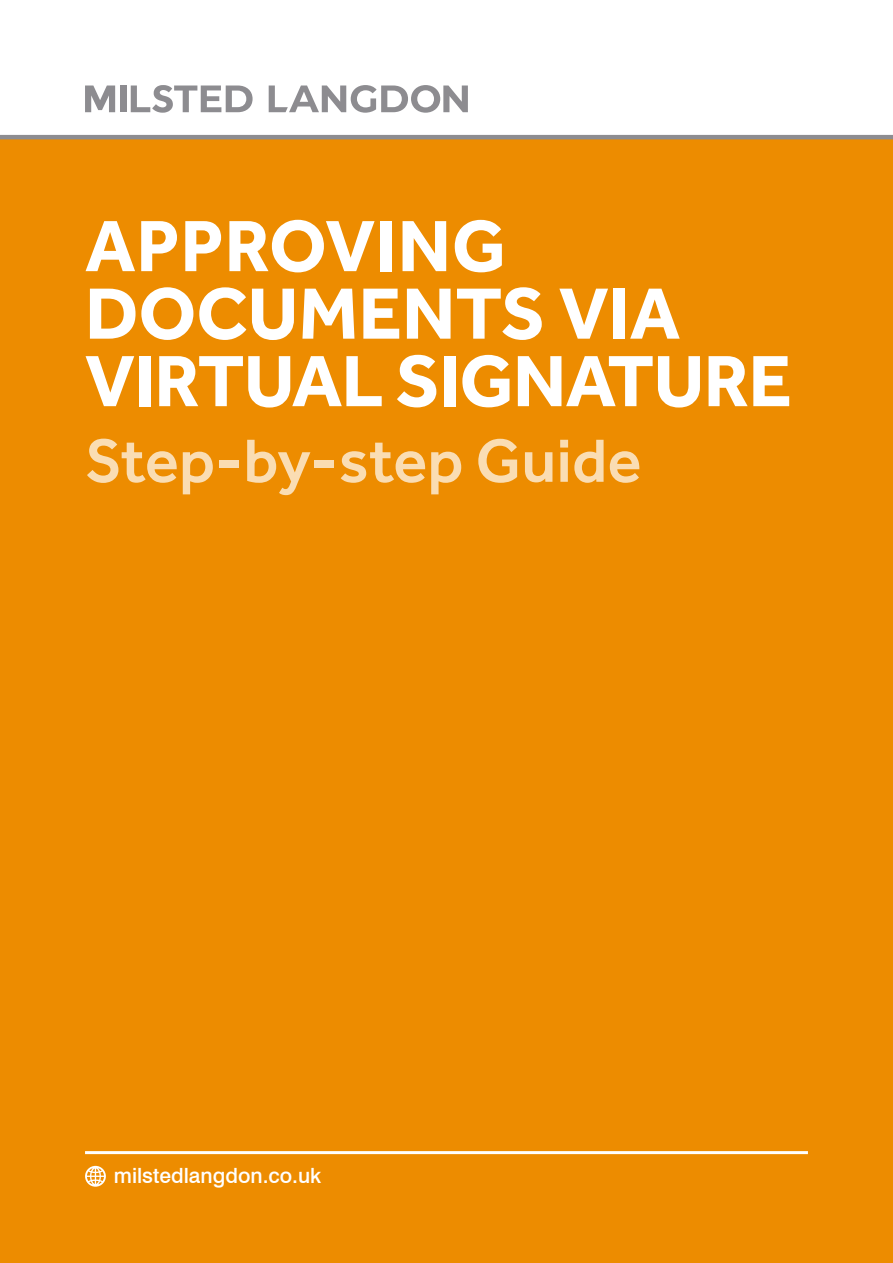
<style>
.page{position:relative;width:893px;height:1263px;background:#fff}
.page>*{position:absolute;margin:0;border:0;box-sizing:border-box;transform-origin:0 0}
.t1{font:700 75px/67.5px "Effra";letter-spacing:-.01em;color:#fff}
.t2{font:500 63px "Effra";letter-spacing:.005em;color:#faddb3}
.t3{font:500 21px "Swiss 721 BT";color:#fff}
</style>
<div class="page">
<div style="left:0;top:137px;width:893px;height:1126px;background:#ed8c00"></div>
<svg style="left:85px;top:85px;width:30px;height:27px"></svg>
<svg style="left:269px;top:85px;width:199px;height:28px"></svg>
<svg style="left:131px;top:85px;width:122px;height:28px"></svg>
<div style="left:120px;top:85px;width:6px;height:27px;background:#8d8c90"></div>
<hr style="left:0;top:135px;width:893px;height:4px;background:#8d8c90">
<svg style="left:85px;top:1166px;width:21px;height:21px"></svg>
<hr style="left:85px;top:1151px;width:723px;height:3px;background:#fff">
<p class="t1" style="left:85px;top:212px;width:708px">APPROVING<br>DOCUMENTS VIA<br>VIRTUAL SIGNATURE</p>
<p class="t2" style="left:85px;top:423px;width:558px">Step-by-step Guide</p>
<p class="t3" style="left:114px;top:1163px;width:209px">milstedlangdon.co.uk</p>
</div>
